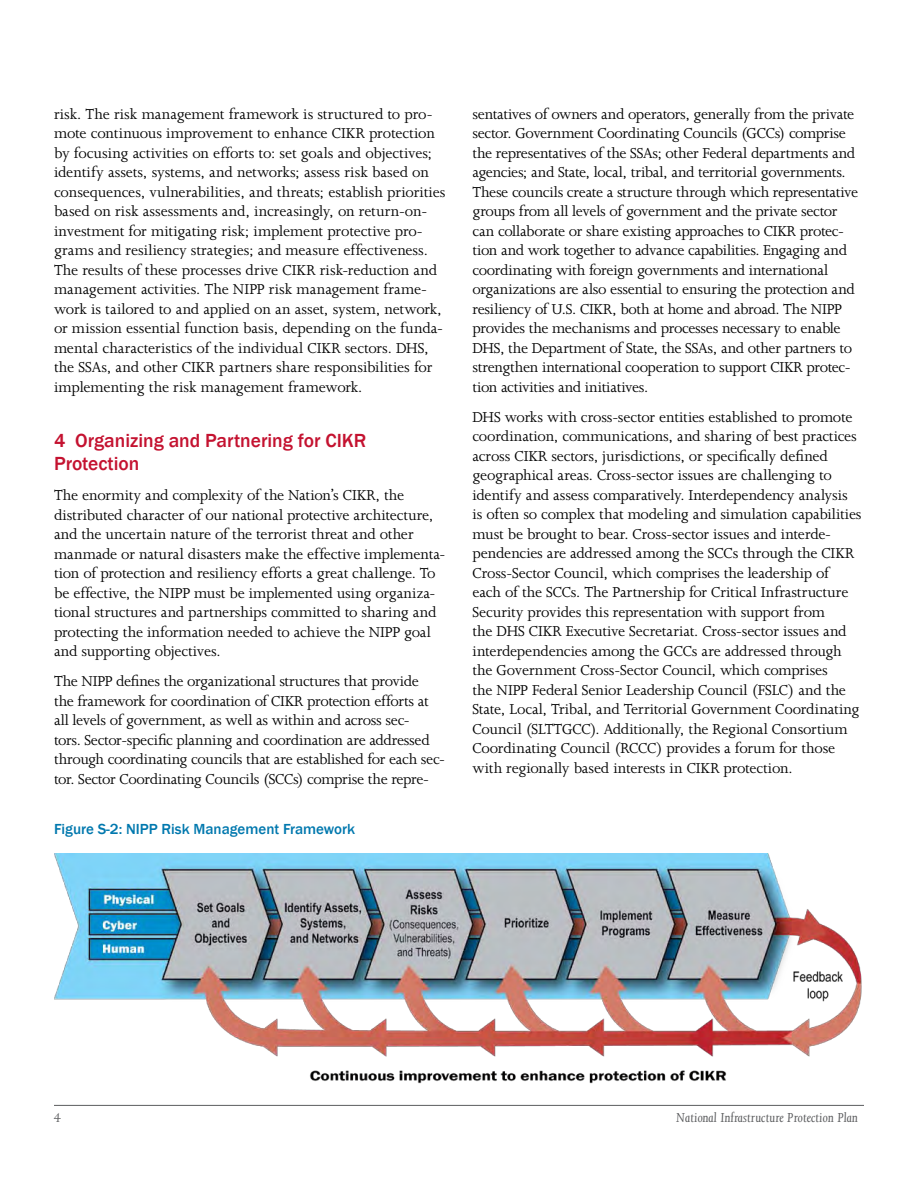
<style>
.page{position:relative;width:918px;height:1188px;background:#fff}
.page>*{position:absolute;margin:0;border:0;box-sizing:border-box;transform-origin:0 0}
.t1{font:500 19.5px/23.2px "Franklin Gothic";color:#c41230}
.t2{font:16.5px/19.5px "Joanna MT Std";letter-spacing:-.015em;color:#000}
.t3{font:500 15px "Franklin Gothic";color:#0078ae}
.t4{font:italic 15px "Joanna MT Std";color:#5b5c5e}
</style>
<div class="page">
<hr style="left:54px;top:1105px;width:810px;height:1px;background:#5b5c5e">
<img style="left:54px;top:853px;width:808px;height:231px">
<p class="t2" style="left:54px;top:104px;width:393px">risk. The risk management framework is structured to pro&shy;mote continuous improvement to enhance CIKR protection by focusing activities on efforts to: set goals and objectives; identify assets, systems, and networks; assess risk based on consequences, vulnerabilities, and threats; establish priorities based on risk assessments and, increasingly, on return-on&shy;investment for mitigating risk; implement protective pro&shy;grams and resiliency strategies; and measure effectiveness.<br>The results of these processes drive CIKR risk-reduction and management activities. The NIPP risk management frame&shy;work is tailored to and applied on an asset, system, network, or mission essential function basis, depending on the funda&shy;mental characteristics of the individual CIKR sectors. DHS, the SSAs, and other CIKR partners share responsibilities for implementing the risk management framework.</p>
<p class="t1" style="left:54px;top:429px;width:314px">4 Organizing and Partnering for CIKR<br>Protection</p>
<p class="t2" style="left:54px;top:486px;width:393px">The enormity and complexity of the Nation’s CIKR, the distributed character of our national protective architecture, and the uncertain nature of the terrorist threat and other manmade or natural disasters make the effective implementa&shy;tion of protection and resiliency efforts a great challenge. To be effective, the NIPP must be implemented using organiza&shy;tional structures and partnerships committed to sharing and protecting the information needed to achieve the NIPP goal and supporting objectives.</p>
<p class="t2" style="left:54px;top:672px;width:393px">The NIPP defines the organizational structures that provide<br>the framework for coordination of CIKR protection efforts at all levels of government, as well as within and across sec-<br>tors. Sector-specific planning and coordination are addressed through coordinating councils that are established for each sec&shy;tor. Sector Coordinating Councils (SCCs) comprise the repre-</p>
<p class="t3" style="left:54px;top:820px;width:303px">Figure S-2: NIPP Risk Management Framework</p>
<p class="t2" style="left:472px;top:104px;width:387px">sentatives of owners and operators, generally from the private sector. Government Coordinating Councils (GCCs) comprise the representatives of the SSAs; other Federal departments and agencies; and State, local, tribal, and territorial governments.<br>These councils create a structure through which representative groups from all levels of government and the private sector can collaborate or share existing approaches to CIKR protec&shy;tion and work together to advance capabilities. Engaging and coordinating with foreign governments and international organizations are also essential to ensuring the protection and resiliency of U.S. CIKR, both at home and abroad. The NIPP provides the mechanisms and processes necessary to enable DHS, the Department of State, the SSAs, and other partners to strengthen international cooperation to support CIKR protec&shy;tion activities and initiatives.</p>
<p class="t2" style="left:472px;top:407px;width:391px">DHS works with cross-sector entities established to promote coordination, communications, and sharing of best practices across CIKR sectors, jurisdictions, or specifically defined geographical areas. Cross-sector issues are challenging to identify and assess comparatively. Interdependency analysis is often so complex that modeling and simulation capabilities must be brought to bear. Cross-sector issues and interde&shy;pendencies are addressed among the SCCs through the CIKR Cross-Sector Council, which comprises the leadership of each of the SCCs. The Partnership for Critical Infrastructure Security provides this representation with support from<br>the DHS CIKR Executive Secretariat. Cross-sector issues and interdependencies among the GCCs are addressed through the Government Cross-Sector Council, which comprises<br>the NIPP Federal Senior Leadership Council (FSLC) and the State, Local, Tribal, and Territorial Government Coordinating Council (SLTTGCC). Additionally, the Regional Consortium Coordinating Council (RCCC) provides a forum for those with regionally based interests in CIKR protection.</p>
<p class="t4" style="left:54px;top:1109px;width:9px">4</p>
<p class="t4" style="left:676px;top:1109px;width:183px">National Infrastructure Protection Plan</p>
</div>
